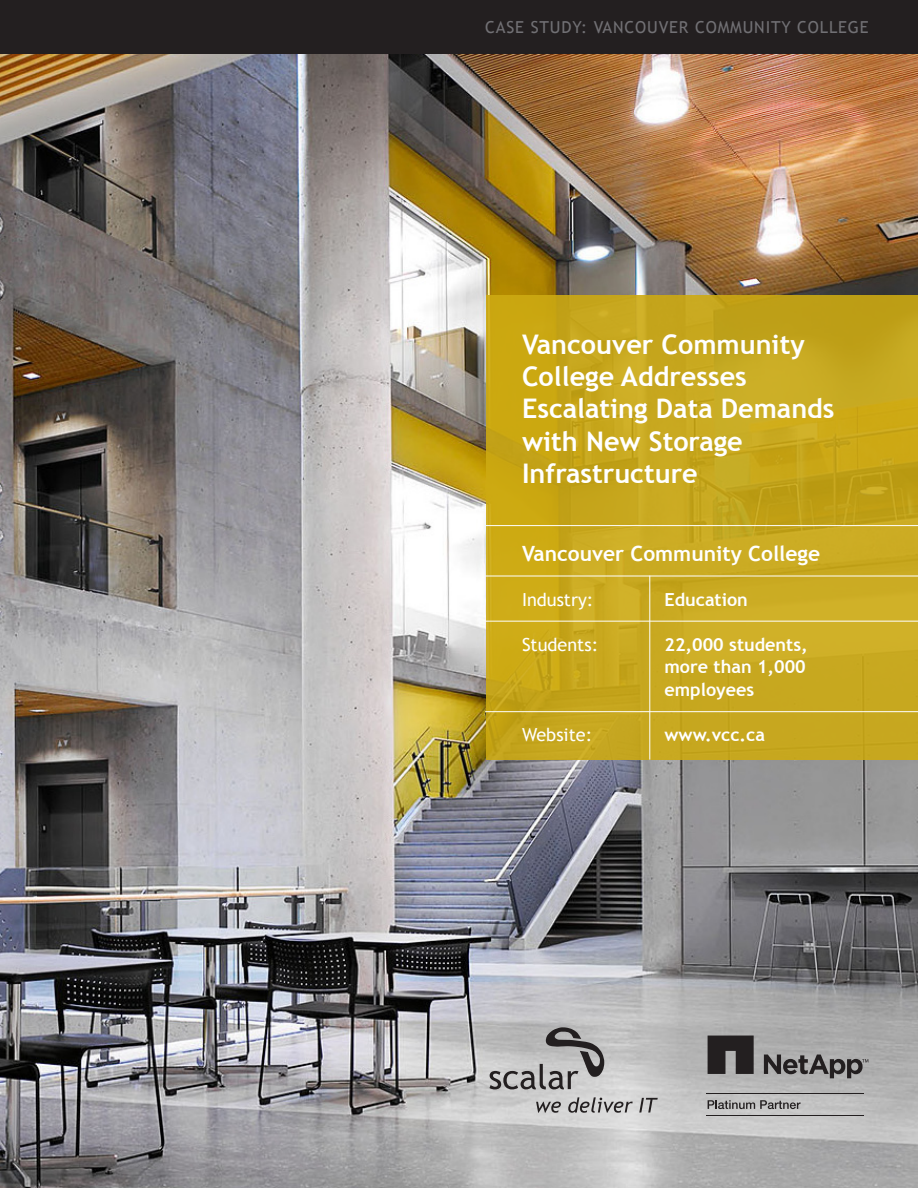
<style>
.page{position:relative;width:918px;height:1188px;background:#fff}
.page>*{position:absolute;margin:0;border:0;box-sizing:border-box;transform-origin:0 0}
.t1{font:700 27px/32.4px "Trebuchet MS";color:#fff}
.t2{font:700 21px "Trebuchet MS";color:#fff}
.t3{font:700 18px "Trebuchet MS";color:#fff}
.t4{font:18px "Trebuchet MS";color:#fff}
.t5{font:16.5px "Trebuchet MS";letter-spacing:.05em;color:#717074}
</style>
<div class="page">
<img style="left:0;top:54px;width:918px;height:1134px">
<svg style="left:486px;top:296px;width:432px;height:464px;background:#c8a81d"></svg>
<div style="left:0;top:0;width:918px;height:54px;background:#231f20"></div>
<svg style="left:490px;top:1027px;width:114px;height:62px;background:#a0a0a0"></svg>
<svg style="left:536px;top:1102px;width:25px;height:11px"></svg>
<svg style="left:568px;top:1097px;width:65px;height:16px"></svg>
<svg style="left:639px;top:1098px;width:19px;height:15px"></svg>
<hr style="left:486px;top:525px;width:432px;height:1px;background:#fff">
<hr style="left:485px;top:576px;width:433px;height:1px;background:#fff">
<hr style="left:485px;top:621px;width:433px;height:1px;background:#fff">
<hr style="left:485px;top:711px;width:433px;height:1px;background:#fff">
<hr style="left:650px;top:576px;width:1px;height:184px;background:#fff">
<hr style="left:706px;top:1093px;width:158px;height:1px;background:#231f20">
<hr style="left:706px;top:1115px;width:158px;height:1px;background:#231f20">
<svg style="left:708px;top:1100px;width:93px;height:9px"></svg>
<svg style="left:708px;top:1036px;width:46px;height:38px;background:#373434"></svg>
<svg style="left:764px;top:1055px;width:104px;height:23px;background:#747373"></svg>
<p class="t5" style="left:485px;top:18px;width:385px">CASE STUDY: VANCOUVER COMMUNITY COLLEGE</p>
<p class="t1" style="left:522px;top:328px;width:314px">Vancouver Community<br>College Addresses<br>Escalating Data Demands with New Storage<br>Infrastructure</p>
<p class="t2" style="left:522px;top:540px;width:300px">Vancouver Community College</p>
<p class="t4" style="left:522px;top:589px;width:73px">Industry:</p>
<p class="t3" style="left:664px;top:588px;width:85px">Education</p>
<p class="t4" style="left:522px;top:634px;width:78px">Students:</p>
<p class="t3" style="left:664px;top:633px;width:145px">22,000 students,</p>
<p class="t3" style="left:665px;top:656px;width:143px">more than 1,000</p>
<p class="t3" style="left:665px;top:678px;width:91px">employees</p>
<p class="t4" style="left:522px;top:724px;width:72px">Website:</p>
<p class="t3" style="left:664px;top:723px;width:102px">www.vcc.ca</p>
</div>
